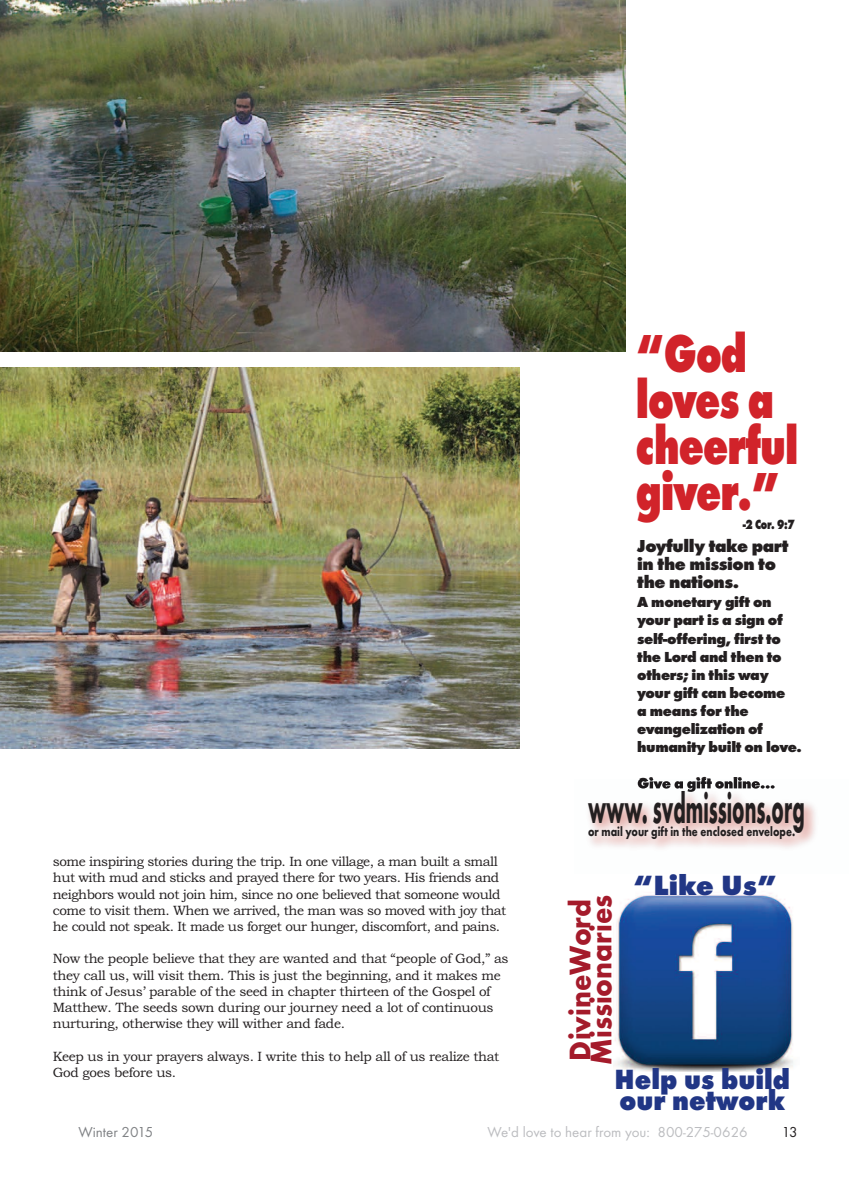
<style>
.page{position:relative;width:857px;height:1187px;background:#fff}
.page>*{position:absolute;margin:0;border:0;box-sizing:border-box;transform-origin:0 0}
.t1{font:800 55.5px/46.2px "Futura T";letter-spacing:-.025em;color:#d1232a;scale:.74 1}
.t2{font:700 43.65px "Futura T";color:#231f20;scale:.46 1}
.t3{font:700 30.9px "Futura T";color:#a41b2b;scale:.93 1}
.t4{font:800 28.8px/21px "Futura T";color:#213685;scale:.94 1}
.t5{font:800 28.8px "Futura T";color:#213685}
.t6{font:800 18px/18px "Futura T";letter-spacing:-.025em;color:#231f20}
.t7{font:800 15.15px/18.1px "Futura T";letter-spacing:-.025em;color:#231f20}
.t8{font:15px "Futura T";color:#bcbdc0}
.t9{font:15px "Futura T";color:#808285}
.t10{font:15px "Futura T";color:#231f20}
.t11{font:800 13.8px "Futura T";color:#231f20;scale:.74 1}
.t12{font:13.5px/16.2px "Bookman Old Style";letter-spacing:-.025em;color:#231f20}
.t13{font:700 13.35px "Futura T";color:#231f20;scale:.78 1}
</style>
<div class="page">
<img style="left:0;top:0;width:625px;height:351px">
<img style="left:0;top:367px;width:519px;height:381px">
<img style="left:589px;top:785px;width:226px;height:63px">
<img style="left:637px;top:779px;width:130px;height:13px">
<img style="left:0;top:676px;width:35px;height:73px">
<img style="left:615px;top:893px;width:178px;height:178px">
<h1 class="t1" style="left:635px;top:330px;width:221px">“God loves a cheerful giver.”</h1>
<p class="t11" style="left:742px;top:516px;width:72px">-2 Cor. 9:7</p>
<p class="t12" style="left:53px;top:853px;width:455px">some inspiring stories during the trip. In one village, a man built a small hut with mud and sticks and prayed there for two years. His friends and neighbors would not join him, since no one believed that someone would come to visit them. When we arrived, the man was so moved with joy that he could not speak. It made us forget our hunger, discomfort, and pains.</p>
<p class="t12" style="left:53px;top:950px;width:457px">Now the people believe that they are wanted and that “people of God,” as they call us, will visit them. This is just the beginning, and it makes me think of Jesus’ parable of the seed in chapter thirteen of the Gospel of Matthew. The seeds sown during our journey need a lot of continuous nurturing, otherwise they will wither and fade.</p>
<p class="t12" style="left:53px;top:1048px;width:448px">Keep us in your prayers always. I write this to help all of us realize that<br>God goes before us.</p>
<h3 class="t6" style="left:637px;top:536px;width:153px">Joyfully take part in the mission to the nations.</h3>
<p class="t7" style="left:637px;top:593px;width:166px">A monetary gift on your part is a sign of self-offering, first to the Lord and then to others; in this way your gift can become<br>a means for the evangelization of humanity built on love.</p>
<h2 class="t2" style="left:588px;top:782px;width:472px">www. svdmissions.org</h2>
<p class="t13" style="left:588px;top:824px;width:267px">or mail your gift in the enclosed envelope.</p>
<h3 class="t3" style="left:561px;top:1060px;width:176px;rotate:-90deg">DivineWord</h3>
<h3 class="t3" style="left:582px;top:1064px;width:184px;rotate:-90deg">Missionaries</h3>
<h3 class="t5" style="left:633px;top:868px;width:145px">“Like Us”</h3>
<h3 class="t4" style="left:614px;top:1068px;width:188px">Help us build our network</h3>
<p class="t9" style="left:78px;top:1123px;width:76px">Winter 2015</p>
<p class="t8" style="left:487px;top:1123px;width:262px">We'd love to hear from you: 800-275-0626</p>
<p class="t10" style="left:781px;top:1123px;width:17px">13</p>
</div>
